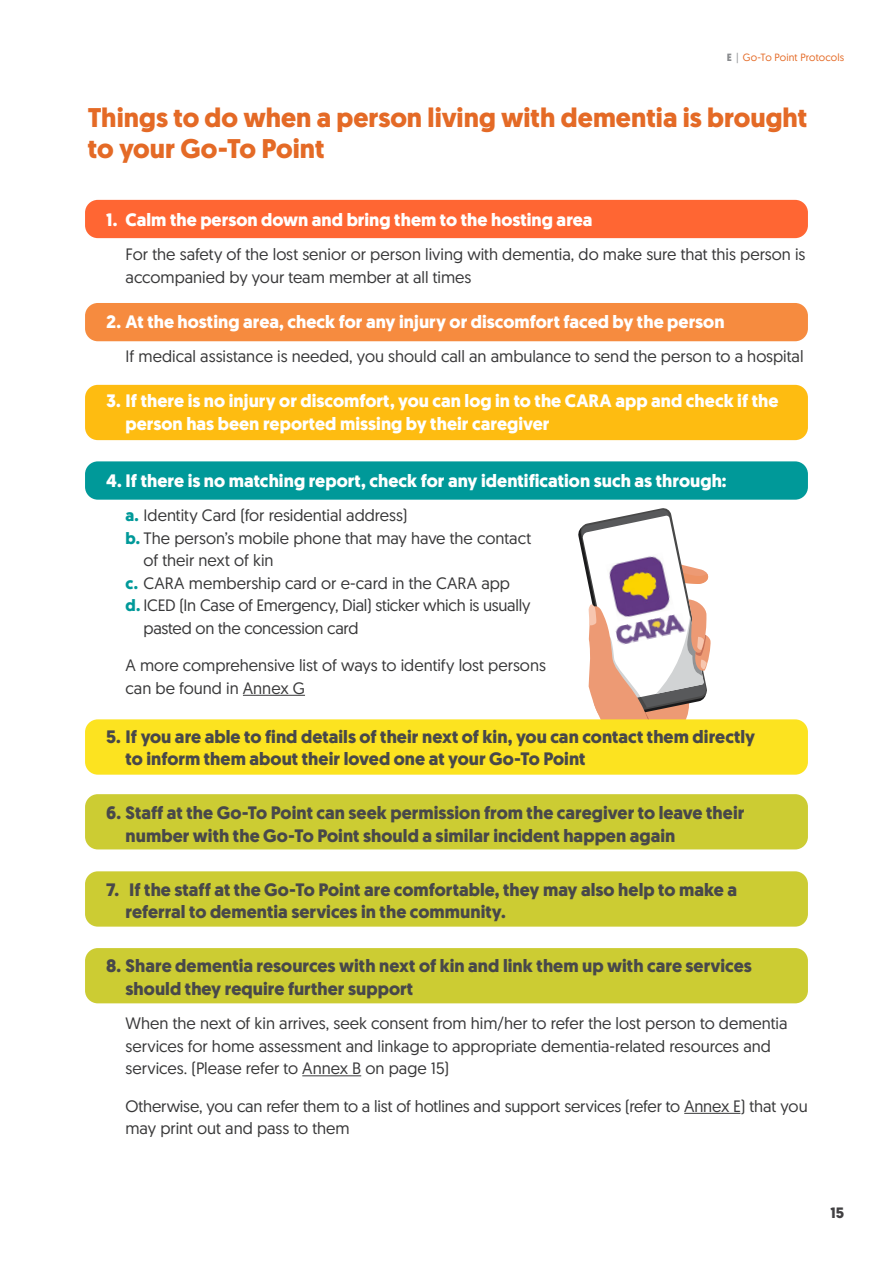
<style>
.page{position:relative;width:893px;height:1263px;background:#fff}
.page>*{position:absolute;margin:0;border:0;box-sizing:border-box;transform-origin:0 0}
.t1{font:700 27px/31.5px "Geomanist";color:#e46a26}
.t2{font:700 18px/22.5px "Geomanist";letter-spacing:.005em;color:#48484a}
.t3{font:700 18px/22.5px "Geomanist";letter-spacing:.005em;color:#fff}
.t4{font:16.5px/22.5px "Geomanist";color:#383839}
.t5{font:700 15px "Geomanist";color:#414042}
.t6{font:10.5px "Geomanist";letter-spacing:.01em;color:#e46a26}
.s1{font-weight:700;color:#898b8e}
.s2{color:#939598}
.s3{font-weight:700;color:#099}
</style>
<div class="page">
<div style="left:85px;top:461px;width:723px;height:39px;background:#099;border-radius:13px"></div>
<div style="left:85px;top:385px;width:723px;height:55px;background:#febc11;border-radius:13px"></div>
<div style="left:85px;top:303px;width:723px;height:38px;background:#f68b3f;border-radius:13px"></div>
<div style="left:85px;top:200px;width:723px;height:38px;background:#f63;border-radius:13px"></div>
<hr style="left:243px;top:695px;width:62px;height:1px;background:#383839">
<svg style="left:578px;top:508px;width:133px;height:211px"></svg>
<img style="left:606px;top:553px;width:68px;height:68px">
<img style="left:615px;top:613px;width:71px;height:32px">
<div style="left:85px;top:871px;width:723px;height:56px;background:#cc3;border-radius:13px"></div>
<div style="left:85px;top:948px;width:723px;height:55px;background:#cc3;border-radius:13px"></div>
<div style="left:85px;top:794px;width:723px;height:55px;background:#cc3;border-radius:13px"></div>
<div style="left:85px;top:719px;width:723px;height:56px;background:#fce320;border-radius:13px"></div>
<hr style="left:302px;top:1075px;width:59px;height:1px;background:#383839">
<hr style="left:684px;top:1113px;width:56px;height:1px;background:#383839">
<p class="t6" style="left:727px;top:50px;width:119px"><span class="s1">E</span> <span class="s2">|</span> Go-To Point Protocols</p>
<h1 class="t1" style="left:88px;top:101px;width:721px">Things to do when a person living with dementia is brought to your Go-To Point</h1>
<p class="t3" style="left:106px;top:208px;width:488px">1. Calm the person down and bring them to the hosting area</p>
<p class="t4" style="left:126px;top:243px;width:681px">For the safety of the lost senior or person living with dementia, do make sure that this person is accompanied by your team member at all times</p>
<p class="t3" style="left:106px;top:310px;width:620px">2. At the hosting area, check for any injury or discomfort faced by the person</p>
<p class="t4" style="left:126px;top:345px;width:680px">If medical assistance is needed, you should call an ambulance to send the person to a hospital</p>
<p class="t3" style="left:126px;top:390px;width:654px;text-indent:-19px">3. If there is no injury or discomfort, you can log in to the CARA app and check if the person has been reported missing by their caregiver</p>
<p class="t3" style="left:106px;top:469px;width:622px">4. If there is no matching report, check for any identification such as through:</p>
<p class="t4" style="left:126px;top:504px;width:283px"><span class="s3">a.</span> Identity Card (for residential address)</p>
<p class="t4" style="left:126px;top:526px;width:407px"><span class="s3">b.</span> The person’s mobile phone that may have the contact</p>
<p class="t4" style="left:144px;top:549px;width:132px">of their next of kin</p>
<p class="t4" style="left:126px;top:571px;width:386px"><span class="s3">c.</span> CARA membership card or e-card in the CARA app</p>
<p class="t4" style="left:126px;top:594px;width:406px"><span class="s3">d.</span> ICED (In Case of Emergency, Dial) sticker which is usually</p>
<p class="t4" style="left:144px;top:616px;width:216px">pasted on the concession card</p>
<p class="t4" style="left:126px;top:654px;width:422px">A more comprehensive list of ways to identify lost persons can be found in Annex G</p>
<p class="t2" style="left:126px;top:725px;width:631px;text-indent:-19px">5. If you are able to find details of their next of kin, you can contact them directly to inform them about their loved one at your Go-To Point</p>
<p class="t2" style="left:126px;top:802px;width:620px;text-indent:-19px">6. Staff at the Go-To Point can seek permission from the caregiver to leave their number with the Go-To Point should a similar incident happen again</p>
<p class="t2" style="left:126px;top:878px;width:613px;text-indent:-19px">7. If the staff at the Go-To Point are comfortable, they may also help to make a referral to dementia services in the community.</p>
<p class="t2" style="left:126px;top:955px;width:628px;text-indent:-19px">8. Share dementia resources with next of kin and link them up with care services should they require further support</p>
<p class="t4" style="left:126px;top:1012px;width:663px">When the next of kin arrives, seek consent from him/her to refer the lost person to dementia services for home assessment and linkage to appropriate dementia-related resources and services. (Please refer to Annex B on page 15)</p>
<p class="t4" style="left:126px;top:1094px;width:684px">Otherwise, you can refer them to a list of hotlines and support services (refer to Annex E) that you may print out and pass to them</p>
<p class="t5" style="left:830px;top:1203px;width:15px">15</p>
</div>
